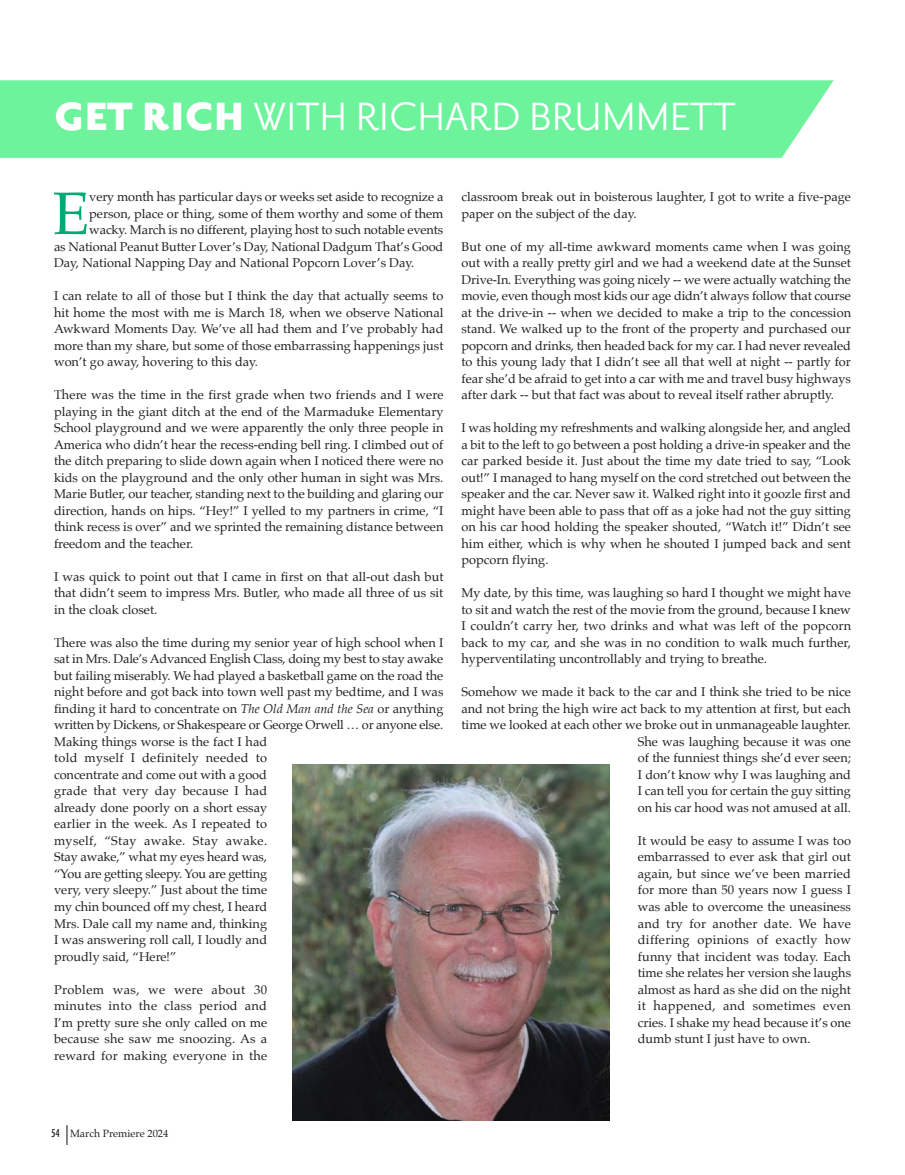
<style>
.page{position:relative;width:905px;height:1175px;background:#fff}
.page>*{position:absolute;margin:0;border:0;box-sizing:border-box;transform-origin:0 0}
.t1{font:60px "Palatino";color:#00aa74}
.t2{font:48px "Priori Sans OT";color:#fff}
.t3{font:12.75px/16.5px "Palatino";color:#241f1f;text-align:justify}
.t4{font:10.5px "Palatino";color:#241f1f}
.s1{font-weight:900}
.s2{font-style:italic}
.s3{font-family:"Futura";font-weight:500;font-stretch:condensed}
.s4{font-family:"Futura";font-weight:500;font-stretch:condensed;font-size:21px}
</style>
<div class="page">
<div style="left:0;top:80px;width:833px;height:78px;background:#6df39c"></div>
<img style="left:293px;top:764px;width:317px;height:356px">
<h2 class="t2" style="left:54px;top:91px;width:683px"><span class="s1">GET RICH</span> WITH RICHARD BRUMMETT</h2>
<h1 class="t1" style="left:53px;top:164px;width:38px">E</h1>
<p class="t3" style="left:89px;top:188px;width:355px">very month has particular days or weeks set aside to recognize a</p>
<p class="t3" style="left:89px;top:205px;width:356px">person, place or thing, some of them worthy and some of them</p>
<p class="t3" style="left:89px;top:221px;width:355px">wacky. March is no different, playing host to such notable events</p>
<p class="t3" style="left:54px;top:238px;width:391px">as National Peanut Butter Lover’s Day, National Dadgum That’s Good</p>
<p class="t3" style="left:54px;top:254px;width:362px">Day, National Napping Day and National Popcorn Lover’s Day.</p>
<p class="t3" style="left:54px;top:287px;width:391px">I can relate to all of those but I think the day that actually seems to hit home the most with me is March 18, when we observe National Awkward Moments Day. We’ve all had them and I’ve probably had more than my share, but some of those embarrassing happenings just won’t go away, hovering to this day.</p>
<p class="t3" style="left:54px;top:386px;width:391px">There was the time in the first grade when two friends and I were playing in the giant ditch at the end of the Marmaduke Elementary School playground and we were apparently the only three people in America who didn’t hear the recess-ending bell ring. I climbed out of the ditch preparing to slide down again when I noticed there were no kids on the playground and the only other human in sight was Mrs.<br>Marie Butler, our teacher, standing next to the building and glaring our direction, hands on hips. “Hey!” I yelled to my partners in crime, “I think recess is over” and we sprinted the remaining distance between freedom and the teacher.</p>
<p class="t3" style="left:54px;top:568px;width:391px">I was quick to point out that I came in first on that all-out dash but that didn’t seem to impress Mrs. Butler, who made all three of us sit in the cloak closet.</p>
<p class="t3" style="left:54px;top:634px;width:391px;text-align:left">There was also the time during my senior year of high school when I sat in Mrs. Dale’s Advanced English Class, doing my best to stay awake but failing miserably. We had played a basketball game on the road the night before and got back into town well past my bedtime, and I was finding it hard to concentrate on <span class="s2">The Old Man and the Sea</span> or anything written by Dickens, or Shakespeare or George Orwell … or anyone else.<br>Making things worse is the fact I had<br>told myself I definitely needed to<br>concentrate and come out with a good<br>grade that very day because I had<br>already done poorly on a short essay<br>earlier in the week. As I repeated to<br>myself, “Stay awake. Stay awake.<br>Stay awake,” what my eyes heard was,<br>“You are getting sleepy. You are getting<br>very, very sleepy.” Just about the time<br>my chin bounced off my chest, I heard<br>Mrs. Dale call my name and, thinking<br>I was answering roll call, I loudly and<br>proudly said, “Here!”</p>
<p class="t3" style="left:54px;top:980px;width:215px">Problem was, we were about 30 minutes into the class period and I’m pretty sure she only called on me because she saw me snoozing. As a reward for making everyone in the</p>
<p class="t3" style="left:461px;top:188px;width:391px">classroom break out in boisterous laughter, I got to write a five-page paper on the subject of the day.</p>
<p class="t3" style="left:461px;top:238px;width:391px">But one of my all-time awkward moments came when I was going out with a really pretty girl and we had a weekend date at the Sunset Drive-In. Everything was going nicely -- we were actually watching the movie, even though most kids our age didn’t always follow that course at the drive-in -- when we decided to make a trip to the concession stand. We walked up to the front of the property and purchased our popcorn and drinks, then headed back for my car. I had never revealed to this young lady that I didn’t see all that well at night -- partly for fear she’d be afraid to get into a car with me and travel busy highways after dark -- but that fact was about to reveal itself rather abruptly.</p>
<p class="t3" style="left:461px;top:419px;width:391px">I was holding my refreshments and walking alongside her, and angled a bit to the left to go between a post holding a drive-in speaker and the car parked beside it. Just about the time my date tried to say, “Look out!” I managed to hang myself on the cord stretched out between the speaker and the car. Never saw it. Walked right into it goozle first and might have been able to pass that off as a joke had not the guy sitting on his car hood holding the speaker shouted, “Watch it!” Didn’t see him either, which is why when he shouted I jumped back and sent popcorn flying.</p>
<p class="t3" style="left:461px;top:584px;width:391px">My date, by this time, was laughing so hard I thought we might have to sit and watch the rest of the movie from the ground, because I knew I couldn’t carry her, two drinks and what was left of the popcorn back to my car, and she was in no condition to walk much further, hyperventilating uncontrollably and trying to breathe.</p>
<p class="t3" style="left:461px;top:683px;width:391px;text-align:right">Somehow we made it back to the car and I think she tried to be nice and not bring the high wire act back to my attention at first, but each time we looked at each other we broke out in unmanageable laughter.<br>She was laughing because it was one<br>of the funniest things she’d ever seen;<br>I don’t know why I was laughing and<br>I can tell you for certain the guy sitting<br>on his car hood was not amused at all.</p>
<p class="t3" style="left:637px;top:832px;width:215px">It would be easy to assume I was too embarrassed to ever ask that girl out again, but since we’ve been married for more than 50 years now I guess I was able to overcome the uneasiness and try for another date. We have differing opinions of exactly how funny that incident was today. Each time she relates her version she laughs almost as hard as she did on the night it happened, and sometimes even cries. I shake my head because it’s one dumb stunt I just have to own.</p>
<p class="t4" style="left:51px;top:1124px;width:119px"><span class="s3">54</span> <span class="s4">|</span>March Premiere 2024</p>
</div>
